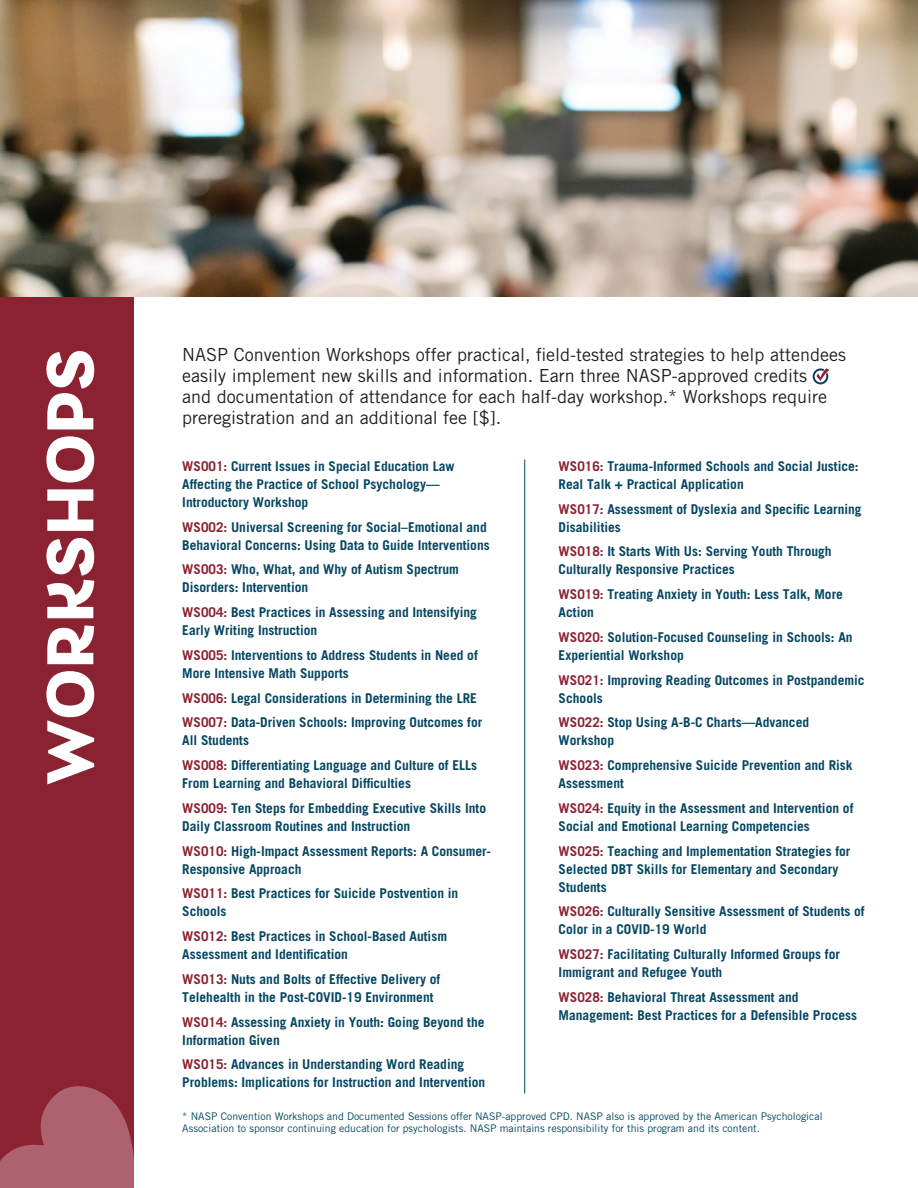
<style>
.page{position:relative;width:918px;height:1188px;background:#fff}
.page>*{position:absolute;margin:0;border:0;box-sizing:border-box;transform-origin:0 0}
.t1{font:700 69.75px "Laca";letter-spacing:.005em;color:#fff}
.t2{font:18px/21px "Trade Gothic";color:#231f20}
.t3{font:700 13.5px/18px "Trade Gothic";color:#054662}
.t4{font:10.5px/12px "Trade Gothic";color:#054662}
.s1{color:#8b2232}
</style>
<div class="page">
<div style="left:0;top:11px;width:134px;height:1177px;background:#8b2232"></div>
<svg style="left:813px;top:368px;width:16px;height:16px"></svg>
<hr style="left:524px;top:460px;width:1px;height:633px;background:#054662">
<img style="left:0;top:0;width:918px;height:297px">
<svg style="left:0;top:1086px;width:134px;height:102px"></svg>
<p class="t1" style="left:29px;top:785px;width:438px;rotate:-90deg">WORKSHOPS</p>
<p class="t2" style="left:182px;top:344px;width:665px">NASP Convention Workshops offer practical, field-tested strategies to help attendees easily implement new skills and information. Earn three NASP-approved credits<br>and documentation of attendance for each half-day workshop.* Workshops require preregistration and an additional fee [$].</p>
<p class="t3" style="left:182px;top:457px;width:274px"><span class="s1">WS001:</span> Current Issues in Special Education Law<br>Affecting the Practice of School Psychology—<br>Introductory Workshop</p>
<p class="t3" style="left:182px;top:518px;width:309px"><span class="s1">WS002:</span> Universal Screening for Social–Emotional and<br>Behavioral Concerns: Using Data to Guide Interventions</p>
<p class="t3" style="left:182px;top:560px;width:278px"><span class="s1">WS003:</span> Who, What, and Why of Autism Spectrum<br>Disorders: Intervention</p>
<p class="t3" style="left:182px;top:603px;width:296px"><span class="s1">WS004:</span> Best Practices in Assessing and Intensifying<br>Early Writing Instruction</p>
<p class="t3" style="left:182px;top:646px;width:297px"><span class="s1">WS005:</span> Interventions to Address Students in Need of<br>More Intensive Math Supports</p>
<p class="t3" style="left:182px;top:689px;width:296px"><span class="s1">WS006:</span> Legal Considerations in Determining the LRE</p>
<p class="t3" style="left:182px;top:713px;width:302px"><span class="s1">WS007:</span> Data-Driven Schools: Improving Outcomes for<br>All Students</p>
<p class="t3" style="left:182px;top:756px;width:296px"><span class="s1">WS008:</span> Differentiating Language and Culture of ELLs<br>From Learning and Behavioral Difficulties</p>
<p class="t3" style="left:182px;top:799px;width:305px"><span class="s1">WS009:</span> Ten Steps for Embedding Executive Skills Into<br>Daily Classroom Routines and Instruction</p>
<p class="t3" style="left:182px;top:842px;width:310px"><span class="s1">WS010:</span> High-Impact Assessment Reports: A Consumer-<br>Responsive Approach</p>
<p class="t3" style="left:182px;top:884px;width:278px"><span class="s1">WS011:</span> Best Practices for Suicide Postvention in<br>Schools</p>
<p class="t3" style="left:182px;top:927px;width:266px"><span class="s1">WS012:</span> Best Practices in School-Based Autism<br>Assessment and Identification</p>
<p class="t3" style="left:182px;top:970px;width:260px"><span class="s1">WS013:</span> Nuts and Bolts of Effective Delivery of<br>Telehealth in the Post-COVID-19 Environment</p>
<p class="t3" style="left:182px;top:1013px;width:304px"><span class="s1">WS014:</span> Assessing Anxiety in Youth: Going Beyond the<br>Information Given</p>
<p class="t3" style="left:182px;top:1055px;width:305px"><span class="s1">WS015:</span> Advances in Understanding Word Reading<br>Problems: Implications for Instruction and Intervention</p>
<p class="t3" style="left:559px;top:457px;width:302px"><span class="s1">WS016:</span> Trauma-Informed Schools and Social Justice:<br>Real Talk + Practical Application</p>
<p class="t3" style="left:559px;top:500px;width:305px"><span class="s1">WS017:</span> Assessment of Dyslexia and Specific Learning<br>Disabilities</p>
<p class="t3" style="left:559px;top:542px;width:275px"><span class="s1">WS018:</span> It Starts With Us: Serving Youth Through<br>Culturally Responsive Practices</p>
<p class="t3" style="left:559px;top:585px;width:286px"><span class="s1">WS019:</span> Treating Anxiety in Youth: Less Talk, More<br>Action</p>
<p class="t3" style="left:559px;top:628px;width:296px"><span class="s1">WS020:</span> Solution-Focused Counseling in Schools: An<br>Experiential Workshop</p>
<p class="t3" style="left:559px;top:671px;width:308px"><span class="s1">WS021:</span> Improving Reading Outcomes in Postpandemic<br>Schools</p>
<p class="t3" style="left:559px;top:713px;width:252px"><span class="s1">WS022:</span> Stop Using A-B-C Charts—Advanced<br>Workshop</p>
<p class="t3" style="left:559px;top:756px;width:296px"><span class="s1">WS023:</span> Comprehensive Suicide Prevention and Risk<br>Assessment</p>
<p class="t3" style="left:559px;top:799px;width:296px"><span class="s1">WS024:</span> Equity in the Assessment and Intervention of<br>Social and Emotional Learning Competencies</p>
<p class="t3" style="left:559px;top:842px;width:293px"><span class="s1">WS025:</span> Teaching and Implementation Strategies for<br>Selected DBT Skills for Elementary and Secondary<br>Students</p>
<p class="t3" style="left:559px;top:902px;width:308px"><span class="s1">WS026:</span> Culturally Sensitive Assessment of Students of<br>Color in a COVID-19 World</p>
<p class="t3" style="left:559px;top:945px;width:283px"><span class="s1">WS027:</span> Facilitating Culturally Informed Groups for<br>Immigrant and Refugee Youth</p>
<p class="t3" style="left:559px;top:988px;width:300px"><span class="s1">WS028:</span> Behavioral Threat Assessment and<br>Management: Best Practices for a Defensible Process</p>
<p class="t4" style="left:182px;top:1110px;width:642px">* NASP Convention Workshops and Documented Sessions offer NASP-approved CPD. NASP also is approved by the American Psychological<br>Association to sponsor continuing education for psychologists. NASP maintains responsibility for this program and its content.</p>
</div>
